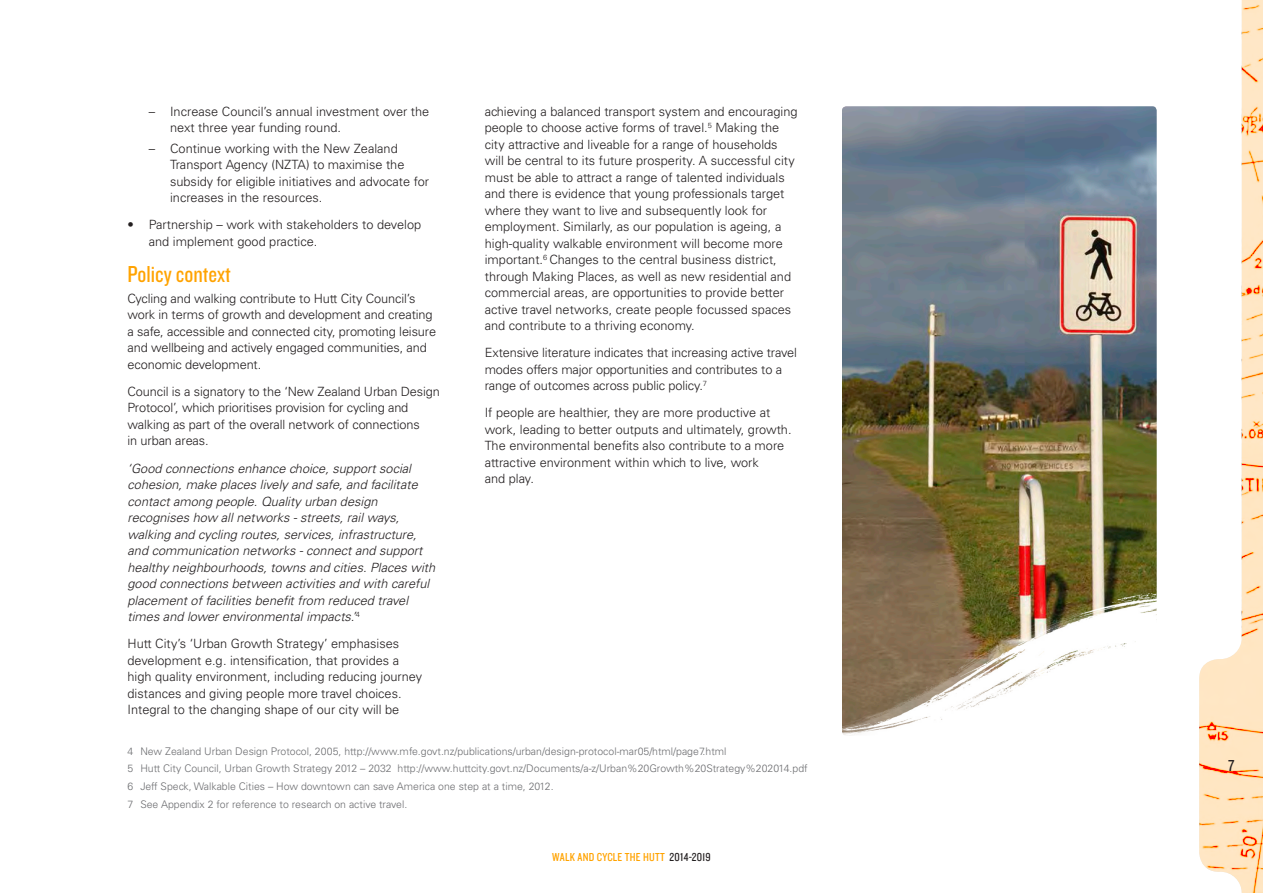
<style>
.page{position:relative;width:1263px;height:893px;background:#fff}
.page>*{position:absolute;margin:0;border:0;box-sizing:border-box;transform-origin:0 0}
.SUB_SUB_HEAD{font:24px "Knockout 29 Junior Ltweight";color:#ffa300}
.t1{font:16.5px "Knockout 29 Junior Ltweight";color:#231f20}
.BODY_COPY{font:300 12.75px/16.5px "Univers LT Std";color:#231f20}
.BODY_COPY-2{font:italic 300 12.75px/16.5px "Univers LT Std";color:#231f20}
._2ND_BULLET_POINTS_L{font:300 12.75px/16.5px "Univers LT Std";color:#231f20}
._2ND_BULLET_POINTS{font:300 12.75px/16.5px "Univers LT Std";color:#231f20}
.BULLET_POINTS{font:300 12.75px/16.5px "Univers LT Std";color:#231f20}
.t2{font:12px "Knockout 29 Junior Ltweight";letter-spacing:.02em;color:#ffa300}
.BODY_COPY-3{font:300 10.5px "Univers LT Std";color:#6c6d70}
.s1{color:#231f20}
</style>
<div class="page">
<img style="left:842px;top:106px;width:315px;height:488px">
<img style="left:842px;top:594px;width:315px;height:141px">
<img style="left:1199px;top:0;width:64px;height:893px">
<p class="_2ND_BULLET_POINTS" style="left:170px;top:103px;width:261px;text-indent:-21px">– Increase Council’s annual investment over the next three year funding round.</p>
<p class="_2ND_BULLET_POINTS_L" style="left:170px;top:140px;width:260px;text-indent:-21px">– Continue working with the New Zealand Transport Agency (NZTA) to maximise the subsidy for eligible initiatives and advocate for increases in the resources.</p>
<p class="BULLET_POINTS" style="left:149px;top:217px;width:274px;text-indent:-21px">• Partnership – work with stakeholders to develop and implement good practice.</p>
<p class="SUB_SUB_HEAD" style="left:128px;top:259px;width:105px">Policy context</p>
<p class="BODY_COPY" style="left:128px;top:290px;width:310px">Cycling and walking contribute to Hutt City Council’s work in terms of growth and development and creating a safe, accessible and connected city, promoting leisure and wellbeing and actively engaged communities, and economic development.</p>
<p class="BODY_COPY" style="left:128px;top:383px;width:314px">Council is a signatory to the ‘New Zealand Urban Design Protocol’, which prioritises provision for cycling and walking as part of the overall network of connections<br>in urban areas.</p>
<p class="BODY_COPY-2" style="left:128px;top:460px;width:309px">‘Good connections enhance choice, support social cohesion, make places lively and safe, and facilitate contact among people. Quality urban design recognises how all networks - streets, rail ways, walking and cycling routes, services, infrastructure, and communication networks - connect and support healthy neighbourhoods, towns and cities. Places with good connections between activities and with careful placement of facilities benefit from reduced travel times and lower environmental impacts.’<sup>4</sup></p>
<p class="BODY_COPY" style="left:128px;top:635px;width:296px">Hutt City’s ‘Urban Growth Strategy’ emphasises development e.g. intensification, that provides a high quality environment, including reducing journey distances and giving people more travel choices.<br>Integral to the changing shape of our city will be</p>
<p class="BODY_COPY" style="left:485px;top:103px;width:314px">achieving a balanced transport system and encouraging people to choose active forms of travel.<sup>5</sup> Making the city attractive and liveable for a range of households will be central to its future prosperity. A successful city must be able to attract a range of talented individuals and there is evidence that young professionals target where they want to live and subsequently look for employment. Similarly, as our population is ageing, a high-quality walkable environment will become more important.<sup>6</sup> Changes to the central business district, through Making Places, as well as new residential and commercial areas, are opportunities to provide better active travel networks, create people focussed spaces and contribute to a thriving economy.</p>
<p class="BODY_COPY" style="left:485px;top:344px;width:314px">Extensive literature indicates that increasing active travel modes offers major opportunities and contributes to a range of outcomes across public policy.<sup>7</sup></p>
<p class="BODY_COPY" style="left:485px;top:405px;width:308px">If people are healthier, they are more productive at work, leading to better outputs and ultimately, growth.<br>The environmental benefits also contribute to a more attractive environment within which to live, work<br>and play.</p>
<p class="BODY_COPY-3" style="left:128px;top:745px;width:600px">4 New Zealand Urban Design Protocol, 2005, http://www.mfe.govt.nz/publications/urban/design-protocol-mar05/html/page7.html</p>
<p class="BODY_COPY-3" style="left:128px;top:762px;width:682px">5 Hutt City Council, Urban Growth Strategy 2012 – 2032 http://www.huttcity.govt.nz/Documents/a-z/Urban%20Growth%20Strategy%202014.pdf</p>
<p class="BODY_COPY-3" style="left:128px;top:780px;width:428px">6 Jeff Speck, Walkable Cities – How downtown can save America one step at a time, 2012.</p>
<p class="BODY_COPY-3" style="left:128px;top:798px;width:281px">7 See Appendix 2 for reference to research on active travel.</p>
<p class="t2" style="left:552px;top:849px;width:160px">WALK AND CYCLE THE HUTT <span class="s1">2014-2019</span></p>
<p class="t1" style="left:1228px;top:755px;width:8px">7</p>
</div>
